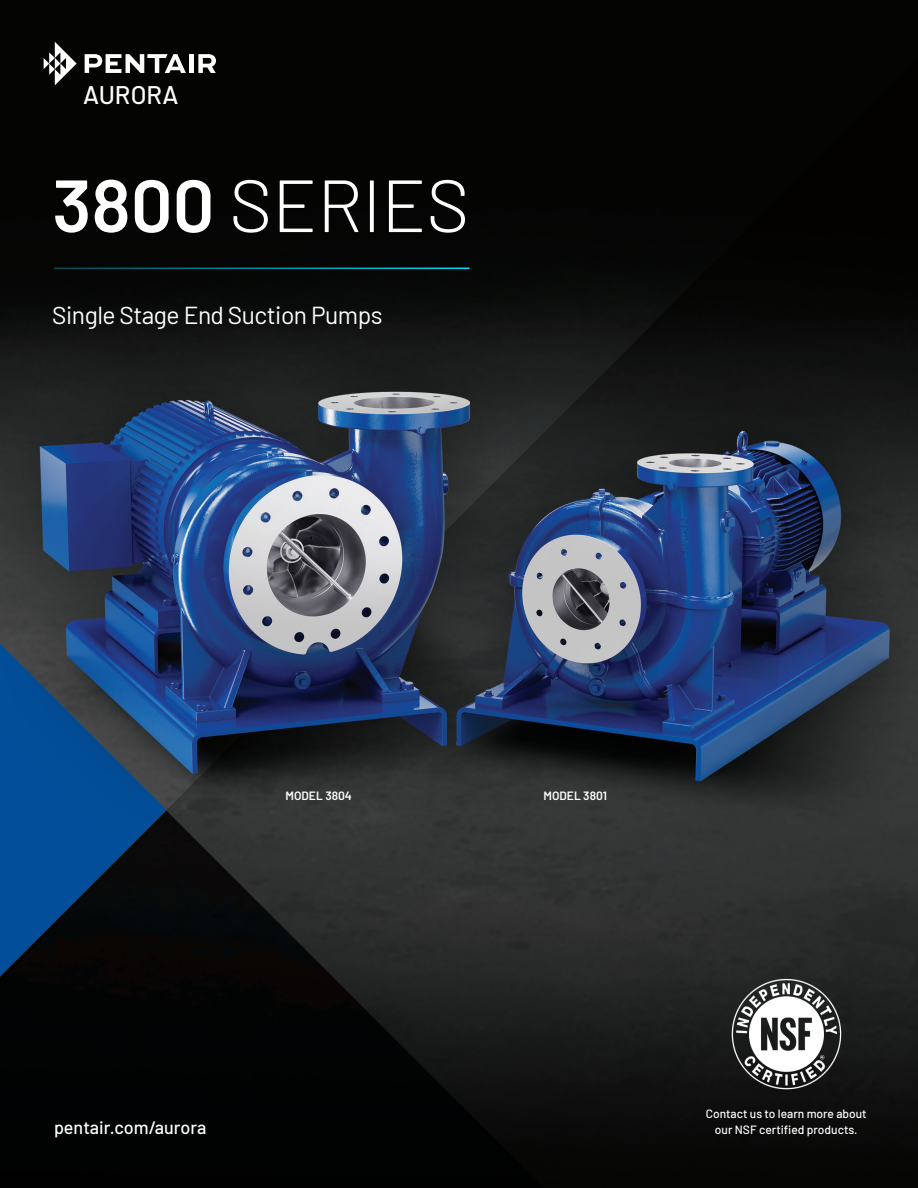
<style>
.page{position:relative;width:918px;height:1188px;background:#fff}
.page>*{position:absolute;margin:0;border:0;box-sizing:border-box;transform-origin:0 0}
.t1{font:300 73.8px "Barlow";color:#fff}
.Paragraph_Style_1{font:500 25.35px "Barlow";letter-spacing:-.005em;color:#fff}
.t2{font:24.6px "Barlow";letter-spacing:-.02em;color:#fff}
.CVI_Bullets{font:500 18px "Barlow";color:#fff}
.CVI_Bullets-2{font:500 12px/16.5px "Barlow";color:#fff;text-align:center}
.t3{font:600 12px "Barlow";color:#fff}
.s1{font-weight:600}
</style>
<div class="page">
<img style="left:0;top:0;width:918px;height:1188px">
<svg style="left:44px;top:42px;width:33px;height:43px"></svg>
<svg style="left:85px;top:54px;width:101px;height:19px"></svg>
<hr style="left:189px;top:54px;width:4px;height:19px;background:#fff">
<svg style="left:198px;top:54px;width:18px;height:19px"></svg>
<hr style="left:54px;top:268px;width:416px;height:1px;background:#00daf8">
<img style="left:724px;top:972px;width:124px;height:124px">
<p class="Paragraph_Style_1" style="left:83px;top:76px;width:97px">AURORA</p>
<p class="t1" style="left:52px;top:153px;width:419px"><span class="s1">3800</span> SERIES</p>
<p class="t2" style="left:52px;top:298px;width:332px">Single Stage End Suction Pumps</p>
<p class="t3" style="left:286px;top:787px;width:68px">MODEL 3804</p>
<p class="t3" style="left:544px;top:787px;width:65px">MODEL 3801</p>
<p class="CVI_Bullets" style="left:54px;top:1114px;width:154px">pentair.com/aurora</p>
<p class="CVI_Bullets-2" style="left:706px;top:1104px;width:163px">Contact us to learn more about our NSF certified products.</p>
</div>
